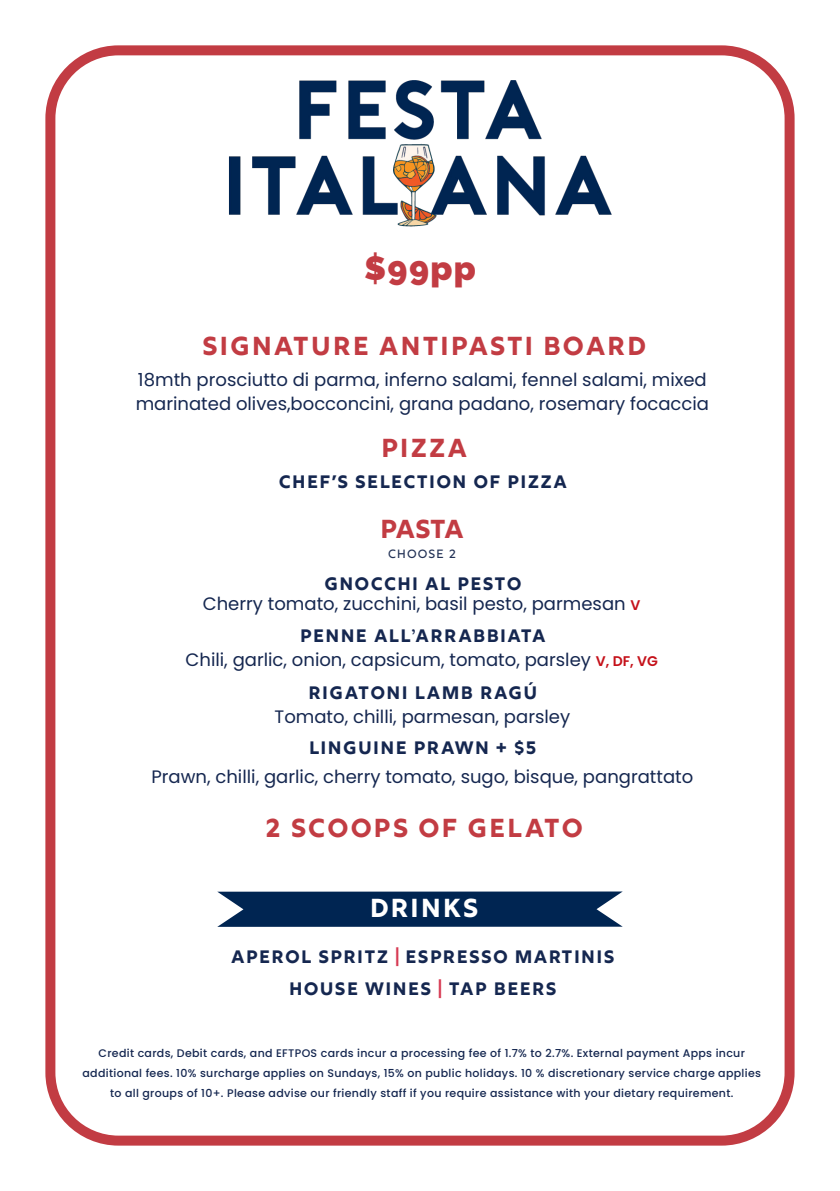
<style>
.page{position:relative;width:840px;height:1191px;background:#fff}
.page>*{position:absolute;margin:0;border:0;box-sizing:border-box;transform-origin:0 0}
.t1{font:800 34px "Raleway";color:#c23c43}
.t2{font:26px "Rig Bold Face";letter-spacing:.04em;color:#c23c43}
.t3{font:26px "Rig Bold Face";letter-spacing:.04em;color:#fff}
.t4{font:18px/24px "Poppins";color:#152750}
.t5{font:18px/31.4px "Rig Bold Face";letter-spacing:.04em;color:#152750;text-align:center}
.t6{font:12px "Rig Medium Face";letter-spacing:.04em;color:#233256}
.t7{font:500 11px/20px "Poppins";letter-spacing:.03em;color:#152750;text-align:center}
.s1{font-family:"Poppins";font-weight:700}
.s2{font-weight:600;font-size:14px;color:#c5111a}
.s3{font-family:"Brandon Grotesque";font-weight:700}
.s4{color:#d73b54}
</style>
<div class="page">
<div style="left:45px;top:45px;width:749px;height:1100px;border:10px solid #c23c43;border-radius:68px"></div>
<svg style="left:217px;top:891px;width:405px;height:36px;background:#153760"></svg>
<img style="left:229px;top:81px;width:382px;height:145px">
<h1 class="t1" style="left:364px;top:248px;width:113px">$99pp</h1>
<h2 class="t2" style="left:202px;top:330px;width:445px">SIGNATURE ANTIPASTI BOARD</h2>
<p class="t4" style="left:136px;top:368px;width:574px">18mth prosciutto di parma, inferno salami, fennel salami, mixed marinated olives,bocconcini, grana padano, rosemary focaccia</p>
<h2 class="t2" style="left:380px;top:431px;width:88px">PIZZA</h2>
<p class="t5" style="left:278px;top:467px;width:290px">CHEF<span class="s1">’</span>S SELECTION OF PIZZA</p>
<h2 class="t2" style="left:379px;top:513px;width:86px">PASTA</h2>
<p class="t6" style="left:387px;top:547px;width:70px">CHOOSE 2</p>
<p class="t5" style="left:324px;top:570px;width:199px">GNOCCHI AL PESTO</p>
<p class="t4" style="left:203px;top:592px;width:439px">Cherry tomato, zucchini, basil pesto, parmesan <span class="s2">V</span></p>
<p class="t5" style="left:299px;top:622px;width:248px">PENNE ALL<span class="s3">’</span>ARRABBIATA</p>
<p class="t4" style="left:185px;top:648px;width:473px">Chili, garlic, onion, capsicum, tomato, parsley <span class="s2">V, DF, VG</span></p>
<p class="t5" style="left:308px;top:678px;width:231px">RIGATONI LAMB RAGÚ</p>
<p class="t4" style="left:274px;top:704px;width:297px">Tomato, chilli, parmesan, parsley</p>
<p class="t5" style="left:308px;top:734px;width:230px">LINGUINE PRAWN + $5</p>
<p class="t4" style="left:151px;top:764px;width:543px">Prawn, chilli, garlic, cherry tomato, sugo, bisque, pangrattato</p>
<h2 class="t2" style="left:265px;top:812px;width:320px">2 SCOOPS OF GELATO</h2>
<h2 class="t3" style="left:369px;top:891px;width:111px">DRINKS</h2>
<p class="t5" style="left:231px;top:943px;width:385px">APEROL SPRITZ <span class="s4">|</span> ESPRESSO MARTINIS<br>HOUSE WINES <span class="s4">|</span> TAP BEERS</p>
<p class="t7" style="left:82px;top:1043px;width:679px">Credit cards, Debit cards, and EFTPOS cards incur a processing fee of 1.7% to 2.7%. External payment Apps incur additional fees. 10% surcharge applies on Sundays, 15% on public holidays. 10 % discretionary service charge applies to all groups of 10+. Please advise our friendly staff if you require assistance with your dietary requirement.</p>
</div>
